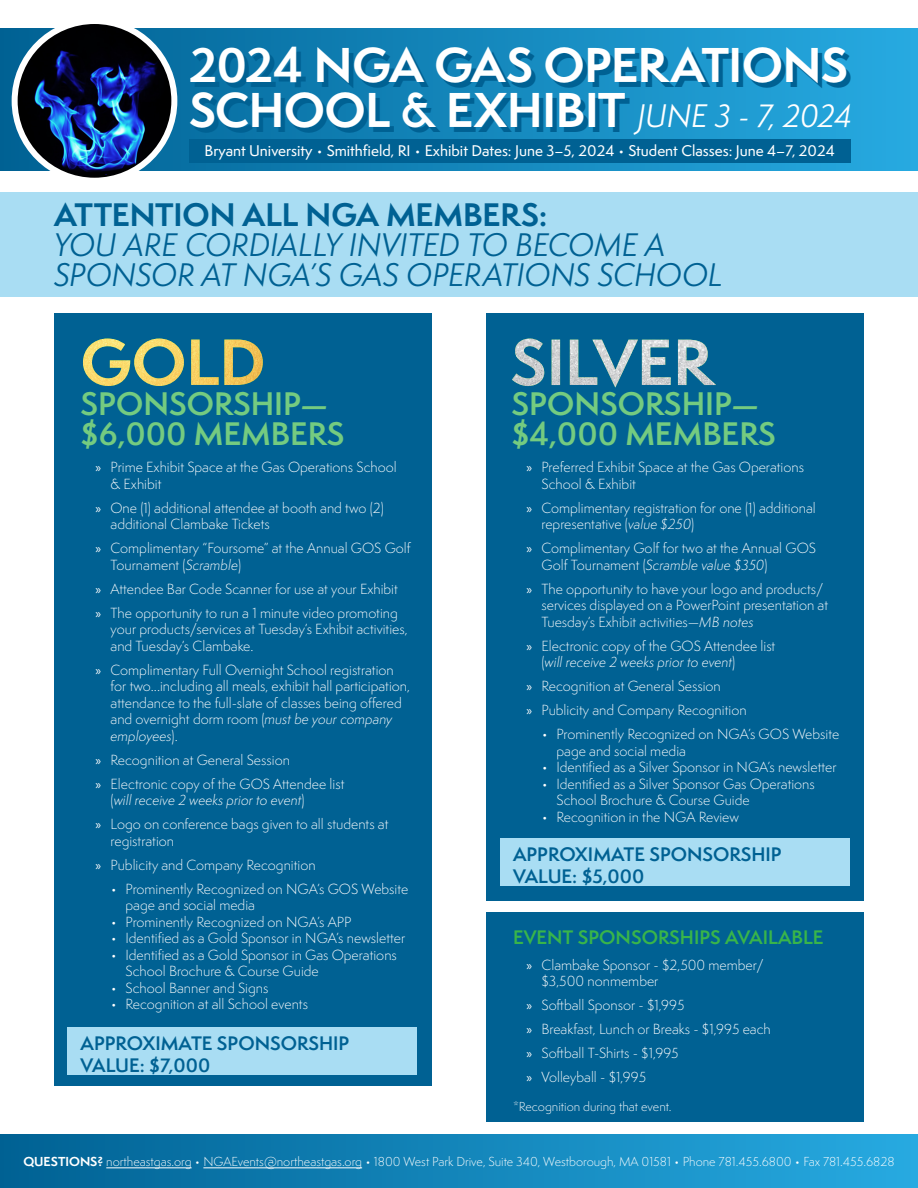
<style>
.page{position:relative;width:918px;height:1188px;background:#fff}
.page>*{position:absolute;margin:0;border:0;box-sizing:border-box;transform-origin:0 0}
.t1{font:700 45px/45px "Semplicita Pro";letter-spacing:-.005em;color:#fff}
.t2{font:italic 30px/30px "Semplicita Pro";letter-spacing:-.01em;color:#006193}
.t3{font:600 30px/30px "Semplicita Pro";color:#74cb80}
.t4{font:700 30px "Semplicita Pro";letter-spacing:-.005em;color:#006193}
.t5{font:italic 30px "Semplicita Pro";letter-spacing:-.02em;color:#fff}
.t6{font:600 18px/21.6px "Semplicita Pro";color:#006193}
.t7{font:600 18px "Semplicita Pro";color:#39b54a}
.t8{font:500 14.25px "Semplicita Pro";color:#fff}
.t9{font:300 13.5px/16.5px "Semplicita Pro";color:#fff}
.t10{font:300 12px "Semplicita Pro";color:#fff}
.s1{font-weight:300}
.s2{font-family:"Myriad Pro";font-weight:400}
.s3{font-style:italic}
.s4{font-weight:700}
</style>
<div class="page">
<svg style="left:0;top:28px;width:918px;height:143px;background:#178bc0"></svg>
<img style="left:15px;top:21px;width:159px;height:160px;border-radius:80px">
<div style="left:12px;top:18px;width:165px;height:166px;border:6px solid #fff;border-radius:50%"></div>
<div style="left:189px;top:140px;width:661px;height:24px;background:#006193"></div>
<div style="left:0;top:1134px;width:918px;height:54px;background:linear-gradient(to right,#006193,#27aae1)"></div>
<hr style="left:106px;top:1168px;width:86px;height:1px;background:#fff">
<hr style="left:203px;top:1168px;width:159px;height:1px;background:#fff">
<div style="left:0;top:192px;width:918px;height:105px;background:#a9ddf3"></div>
<div style="left:54px;top:314px;width:377px;height:772px;background:#006193"></div>
<div style="left:486px;top:314px;width:377px;height:588px;background:#006193"></div>
<div style="left:486px;top:913px;width:377px;height:209px;background:#006193"></div>
<img style="left:512px;top:339px;width:204px;height:49px">
<img style="left:83px;top:339px;width:180px;height:47px">
<div style="left:68px;top:1028px;width:349px;height:47px;background:#a9ddf3"></div>
<div style="left:500px;top:838px;width:349px;height:48px;background:#a9ddf3"></div>
<p class="t1" style="left:189px;top:42px;width:661px">2024 NGA GAS OPERATIONS<br>SCHOOL &amp; EXHIBIT</p>
<p class="t5" style="left:638px;top:95px;width:216px">JUNE 3 - 7, 2024</p>
<p class="t8" style="left:205px;top:140px;width:632px">Bryant University <span class="s1">•</span> Smithfield, RI <span class="s1">•</span> Exhibit Dates: June 3–5, 2024 <span class="s1">•</span> Student Classes: June 4–7, 2024</p>
<p class="t4" style="left:54px;top:192px;width:495px">ATTENTION ALL NGA MEMBERS:</p>
<p class="t2" style="left:54px;top:229px;width:670px">YOU ARE CORDIALLY INVITED TO BECOME A<br>SPONSOR AT NGA’S GAS OPERATIONS SCHOOL</p>
<p class="t3" style="left:81px;top:388px;width:265px">SPONSORSHIP— $6,000 MEMBERS</p>
<p class="t3" style="left:512px;top:388px;width:266px">SPONSORSHIP— $4,000 MEMBERS</p>
<p class="t9" style="left:111px;top:459px;width:288px;text-indent:-15px"><span class="s2">»</span> Prime Exhibit Space at the Gas Operations School &amp; Exhibit</p>
<p class="t9" style="left:111px;top:500px;width:275px;text-indent:-15px"><span class="s2">»</span> One (1) additional attendee at booth and two (2) additional Clambake Tickets</p>
<p class="t9" style="left:111px;top:540px;width:302px;text-indent:-15px"><span class="s2">»</span> Complimentary “Foursome” at the Annual GOS Golf<br>Tournament (<span class="s3">Scramble</span>)</p>
<p class="t9" style="left:96px;top:581px;width:304px"><span class="s2">»</span> Attendee Bar Code Scanner for use at your Exhibit</p>
<p class="t9" style="left:111px;top:605px;width:299px;text-indent:-15px"><span class="s2">»</span> The opportunity to run a 1 minute video promoting your products/services at Tuesday’s Exhibit activities, and Tuesday’s Clambake.</p>
<p class="t9" style="left:111px;top:662px;width:301px;text-indent:-15px"><span class="s2">»</span> Complimentary Full Overnight School registration for two...including all meals, exhibit hall participation, attendance to the full-slate of classes being offered and overnight dorm room (<span class="s3">must be your company employees</span>).</p>
<p class="t9" style="left:96px;top:752px;width:196px"><span class="s2">»</span> Recognition at General Session</p>
<p class="t9" style="left:111px;top:776px;width:235px;text-indent:-15px"><span class="s2">»</span> Electronic copy of the GOS Attendee list (<span class="s3">will receive 2 weeks prior to event</span>)</p>
<p class="t9" style="left:111px;top:816px;width:279px;text-indent:-15px"><span class="s2">»</span> Logo on conference bags given to all students at registration</p>
<p class="t9" style="left:96px;top:857px;width:222px"><span class="s2">»</span> Publicity and Company Recognition</p>
<p class="t9" style="left:126px;top:881px;width:284px;text-indent:-15px">• Prominently Recognized on NGA’s GOS Website page and social media</p>
<p class="t9" style="left:111px;top:914px;width:242px">• Prominently Recognized on NGA’s APP</p>
<p class="t9" style="left:111px;top:930px;width:296px">• Identified as a Gold Sponsor in NGA’s newsletter</p>
<p class="t9" style="left:126px;top:947px;width:273px;text-indent:-15px">• Identified as a Gold Sponsor in Gas Operations<br>School Brochure &amp; Course Guide</p>
<p class="t9" style="left:111px;top:980px;width:159px">• School Banner and Signs</p>
<p class="t9" style="left:111px;top:996px;width:199px">• Recognition at all School events</p>
<p class="t9" style="left:542px;top:459px;width:264px;text-indent:-15px"><span class="s2">»</span> Preferred Exhibit Space at the Gas Operations<br>School &amp; Exhibit</p>
<p class="t9" style="left:542px;top:500px;width:276px;text-indent:-15px"><span class="s2">»</span> Complimentary registration for one (1) additional representative (<span class="s3">value $250</span>)</p>
<p class="t9" style="left:542px;top:540px;width:276px;text-indent:-15px"><span class="s2">»</span> Complimentary Golf for two at the Annual GOS<br>Golf Tournament (<span class="s3">Scramble value $350</span>)</p>
<p class="t9" style="left:542px;top:581px;width:288px;text-indent:-15px"><span class="s2">»</span> The opportunity to have your logo and products/ services displayed on a PowerPoint presentation at<br>Tuesday’s Exhibit activities—<span class="s3">MB notes</span></p>
<p class="t9" style="left:542px;top:638px;width:235px;text-indent:-15px"><span class="s2">»</span> Electronic copy of the GOS Attendee list (<span class="s3">will receive 2 weeks prior to event</span>)</p>
<p class="t9" style="left:526px;top:678px;width:196px"><span class="s2">»</span> Recognition at General Session</p>
<p class="t9" style="left:526px;top:702px;width:222px"><span class="s2">»</span> Publicity and Company Recognition</p>
<p class="t9" style="left:556px;top:726px;width:284px;text-indent:-15px">• Prominently Recognized on NGA’s GOS Website page and social media</p>
<p class="t9" style="left:542px;top:759px;width:297px">• Identified as a Silver Sponsor in NGA’s newsletter</p>
<p class="t9" style="left:556px;top:776px;width:260px;text-indent:-15px">• Identified as a Silver Sponsor Gas Operations<br>School Brochure &amp; Course Guide</p>
<p class="t9" style="left:542px;top:809px;width:199px">• Recognition in the NGA Review</p>
<p class="t6" style="left:513px;top:844px;width:270px">APPROXIMATE SPONSORSHIP<br>VALUE: $5,000</p>
<p class="t7" style="left:513px;top:924px;width:312px">EVENT SPONSORSHIPS AVAILABLE</p>
<p class="t9" style="left:542px;top:956px;width:224px;text-indent:-15px"><span class="s2">»</span> Clambake Sponsor - $2,500 member/ $3,500 nonmember</p>
<p class="t9" style="left:526px;top:997px;width:160px"><span class="s2">»</span> Softball Sponsor - $1,995</p>
<p class="t9" style="left:526px;top:1021px;width:246px"><span class="s2">»</span> Breakfast, Lunch or Breaks - $1,995 each</p>
<p class="t9" style="left:526px;top:1045px;width:154px"><span class="s2">»</span> Softball T-Shirts - $1,995</p>
<p class="t9" style="left:526px;top:1069px;width:121px"><span class="s2">»</span> Volleyball - $1,995</p>
<p class="t6" style="left:81px;top:1033px;width:270px">APPROXIMATE SPONSORSHIP<br>VALUE: $7,000</p>
<p class="t10" style="left:513px;top:1098px;width:160px">*Recognition during that event.</p>
<p class="t10" style="left:23px;top:1154px;width:873px"><span class="s4">QUESTIONS?</span> northeastgas.org • NGAEvents@northeastgas.org • 1800 West Park Drive, Suite 340, Westborough, MA 01581 • Phone 781.455.6800 • Fax 781.455.6828</p>
</div>
